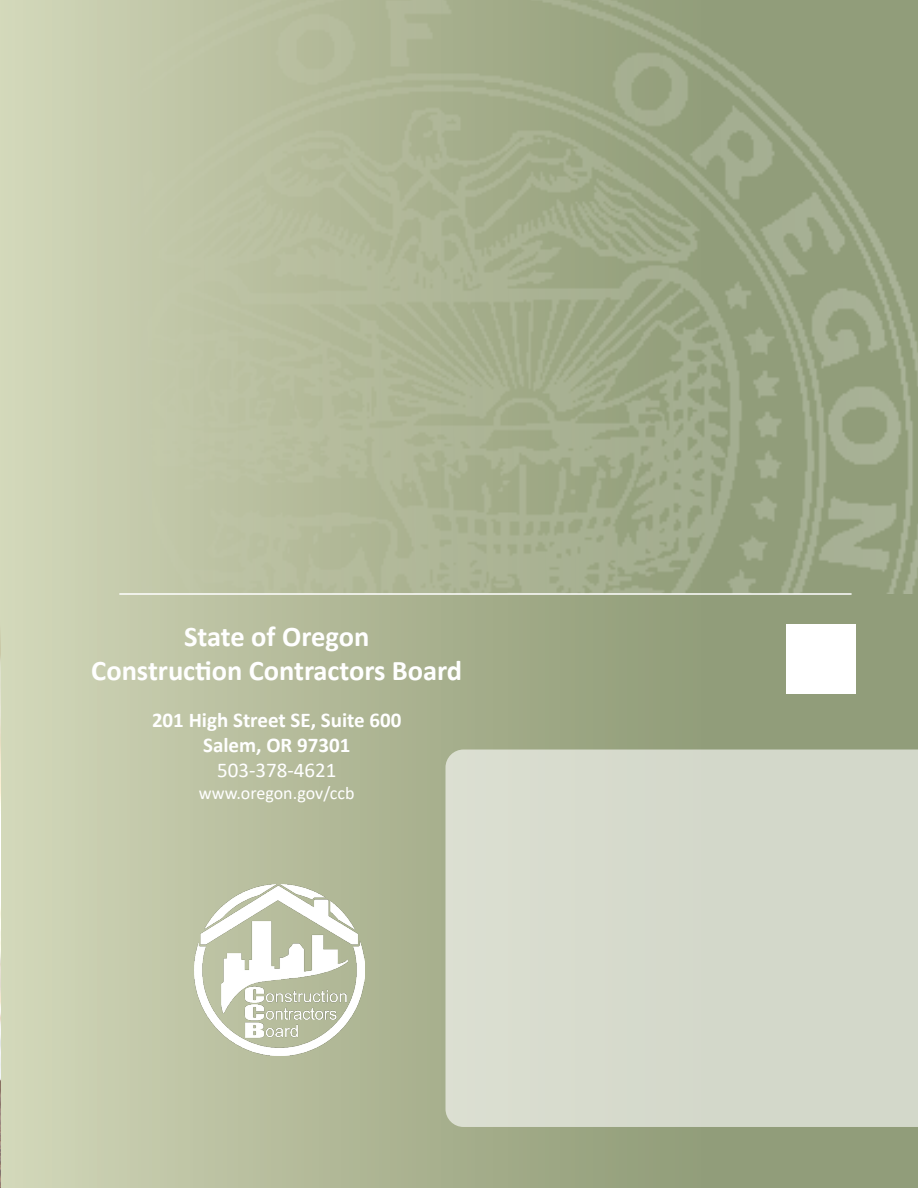
<style>
.page{position:relative;width:918px;height:1188px;background:#fff}
.page>*{position:absolute;margin:0;border:0;box-sizing:border-box;transform-origin:0 0}
.t1{font:700 28.5px "Calibri";color:#fff}
.t2{font:700 21px "Calibri";color:#fff}
.t3{font:21px "Calibri";color:#fff}
.t4{font:18px "Calibri";color:#fff}
</style>
<div class="page">
<div style="left:0;top:0;width:918px;height:1188px;background:linear-gradient(to right,#cdd2b3,#85926e)"></div>
<img style="left:0;top:0;width:918px;height:593px">
<hr style="left:119px;top:593px;width:733px;height:2px;background:#fff">
<img style="left:194px;top:885px;width:171px;height:170px">
<div style="left:446px;top:750px;width:472px;height:377px;background:#d4d9cb"></div>
<img style="left:0;top:582px;width:1px;height:606px">
<div style="left:787px;top:624px;width:69px;height:69px;background:#fff"></div>
<p class="t1" style="left:184px;top:616px;width:187px">State of Oregon</p>
<p class="t1" style="left:91px;top:650px;width:372px">Construction Contractors Board</p>
<p class="t2" style="left:152px;top:705px;width:251px">201 High Street SE, Suite 600</p>
<p class="t2" style="left:203px;top:730px;width:149px">Salem, OR 97301</p>
<p class="t3" style="left:217px;top:755px;width:121px">503-378-4621</p>
<p class="t4" style="left:199px;top:780px;width:157px">www.oregon.gov/ccb</p>
</div>
